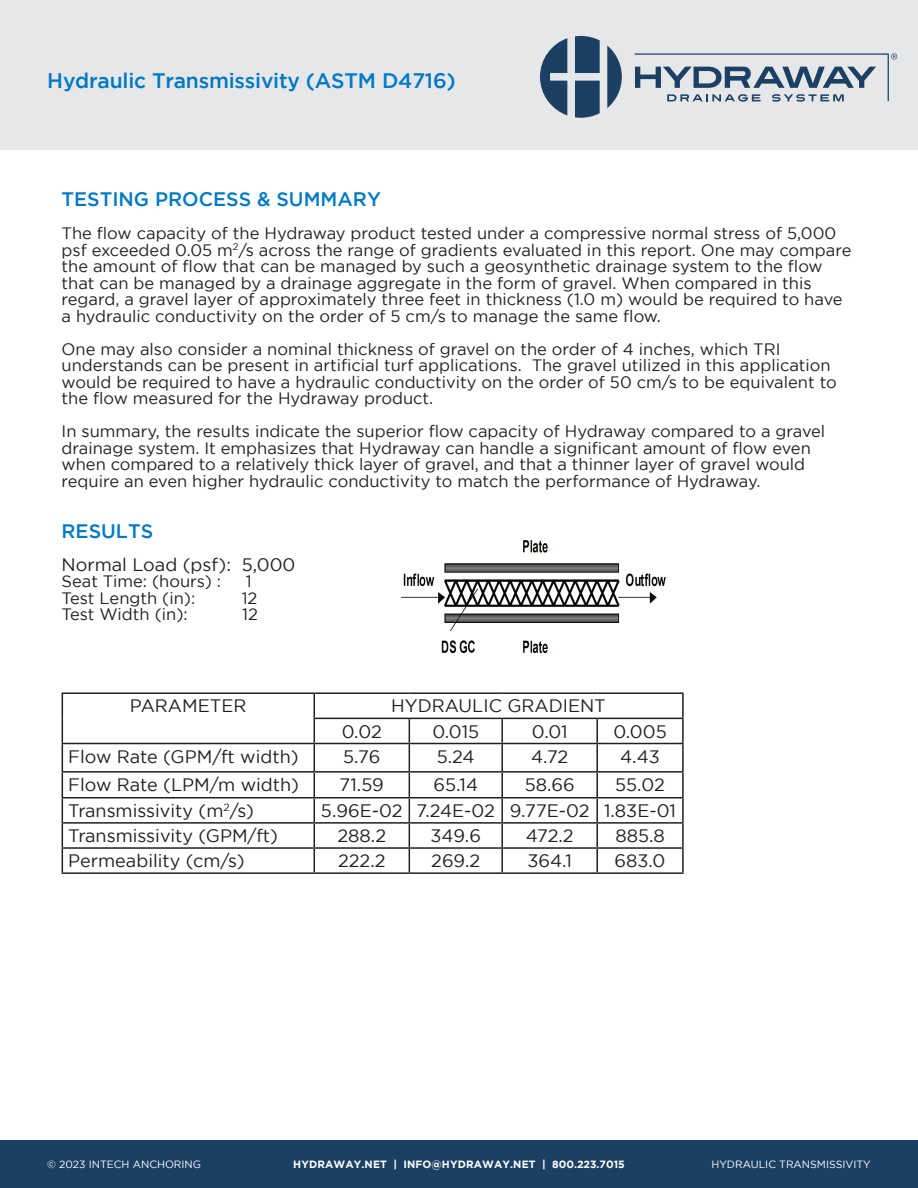
<style>
.page{position:relative;width:918px;height:1188px;background:#fff}
.page>*{position:absolute;margin:0;border:0;box-sizing:border-box;transform-origin:0 0}
.t1{font:500 21px "Gotham";letter-spacing:-.01em;color:#0079c2}
.t2{font:500 19.5px "Gotham";color:#0079c2}
.t3{font:18px "Gotham";color:#231f20}
.t4{font:16.5px/16.5px "Gotham";color:#231f20}
.t5{font:10.5px "Gotham";color:#fff}
.t6{font:700 10.5px "Gotham";letter-spacing:.015em;color:#fff}
</style>
<div class="page">
<div style="left:0;top:1141px;width:918px;height:47px;background:#1b4064"></div>
<hr style="left:62px;top:692px;width:252px;height:2px;background:#231f20">
<hr style="left:314px;top:692px;width:95px;height:2px;background:#231f20">
<hr style="left:409px;top:692px;width:93px;height:2px;background:#231f20">
<hr style="left:502px;top:692px;width:95px;height:2px;background:#231f20">
<hr style="left:597px;top:692px;width:87px;height:2px;background:#231f20">
<hr style="left:682px;top:694px;width:2px;height:24px;background:#231f20">
<hr style="left:314px;top:718px;width:95px;height:1px;background:#231f20">
<hr style="left:409px;top:718px;width:93px;height:1px;background:#231f20">
<hr style="left:502px;top:718px;width:95px;height:1px;background:#231f20">
<hr style="left:501px;top:719px;width:2px;height:24px;background:#231f20">
<hr style="left:597px;top:718px;width:87px;height:1px;background:#231f20">
<hr style="left:596px;top:719px;width:2px;height:24px;background:#231f20">
<hr style="left:682px;top:719px;width:2px;height:24px;background:#231f20">
<hr style="left:62px;top:743px;width:252px;height:1px;background:#231f20">
<hr style="left:314px;top:743px;width:95px;height:1px;background:#231f20">
<hr style="left:409px;top:743px;width:93px;height:1px;background:#231f20">
<hr style="left:502px;top:743px;width:95px;height:1px;background:#231f20">
<hr style="left:501px;top:744px;width:2px;height:27px;background:#231f20">
<hr style="left:597px;top:743px;width:87px;height:1px;background:#231f20">
<hr style="left:596px;top:744px;width:2px;height:27px;background:#231f20">
<hr style="left:682px;top:744px;width:2px;height:27px;background:#231f20">
<hr style="left:62px;top:771px;width:252px;height:2px;background:#231f20">
<hr style="left:314px;top:771px;width:95px;height:2px;background:#231f20">
<hr style="left:409px;top:771px;width:93px;height:2px;background:#231f20">
<hr style="left:502px;top:771px;width:95px;height:2px;background:#231f20">
<hr style="left:501px;top:773px;width:2px;height:24px;background:#231f20">
<hr style="left:597px;top:771px;width:87px;height:2px;background:#231f20">
<hr style="left:596px;top:773px;width:2px;height:24px;background:#231f20">
<hr style="left:682px;top:773px;width:2px;height:24px;background:#231f20">
<hr style="left:62px;top:797px;width:252px;height:1px;background:#231f20">
<hr style="left:314px;top:797px;width:95px;height:1px;background:#231f20">
<hr style="left:409px;top:797px;width:93px;height:1px;background:#231f20">
<hr style="left:502px;top:797px;width:95px;height:1px;background:#231f20">
<hr style="left:501px;top:798px;width:2px;height:24px;background:#231f20">
<hr style="left:597px;top:797px;width:87px;height:1px;background:#231f20">
<hr style="left:596px;top:798px;width:2px;height:24px;background:#231f20">
<hr style="left:682px;top:798px;width:2px;height:24px;background:#231f20">
<hr style="left:62px;top:822px;width:252px;height:2px;background:#231f20">
<hr style="left:314px;top:822px;width:95px;height:2px;background:#231f20">
<hr style="left:409px;top:822px;width:93px;height:2px;background:#231f20">
<hr style="left:502px;top:822px;width:95px;height:2px;background:#231f20">
<hr style="left:501px;top:824px;width:2px;height:23px;background:#231f20">
<hr style="left:597px;top:822px;width:87px;height:2px;background:#231f20">
<hr style="left:596px;top:824px;width:2px;height:23px;background:#231f20">
<hr style="left:682px;top:824px;width:2px;height:23px;background:#231f20">
<hr style="left:62px;top:847px;width:252px;height:2px;background:#231f20">
<svg style="left:62px;top:694px;width:1px;height:178px"></svg>
<hr style="left:314px;top:847px;width:95px;height:2px;background:#231f20">
<svg style="left:314px;top:694px;width:1px;height:178px"></svg>
<hr style="left:409px;top:847px;width:93px;height:2px;background:#231f20">
<svg style="left:409px;top:719px;width:1px;height:153px"></svg>
<hr style="left:502px;top:847px;width:95px;height:2px;background:#231f20">
<hr style="left:501px;top:849px;width:2px;height:23px;background:#231f20">
<hr style="left:597px;top:847px;width:87px;height:2px;background:#231f20">
<hr style="left:596px;top:849px;width:2px;height:23px;background:#231f20">
<hr style="left:682px;top:849px;width:2px;height:23px;background:#231f20">
<hr style="left:62px;top:872px;width:252px;height:2px;background:#231f20">
<hr style="left:314px;top:872px;width:95px;height:2px;background:#231f20">
<hr style="left:409px;top:872px;width:93px;height:2px;background:#231f20">
<hr style="left:502px;top:872px;width:95px;height:2px;background:#231f20">
<hr style="left:597px;top:872px;width:87px;height:2px;background:#231f20">
<div style="left:0;top:0;width:918px;height:149px;background:#e6e7e9"></div>
<svg style="left:540px;top:38px;width:27px;height:77px"></svg>
<svg style="left:575px;top:81px;width:25px;height:37px"></svg>
<svg style="left:607px;top:46px;width:15px;height:62px"></svg>
<svg style="left:575px;top:36px;width:25px;height:37px"></svg>
<svg style="left:635px;top:53px;width:262px;height:49px"></svg>
<img style="left:401px;top:540px;width:265px;height:114px">
<p class="t1" style="left:47px;top:68px;width:410px">Hydraulic Transmissivity (ASTM D4716)</p>
<p class="t2" style="left:62px;top:188px;width:321px">TESTING PROCESS &amp; SUMMARY</p>
<p class="t4" style="left:62px;top:225px;width:791px">The flow capacity of the Hydraway product tested under a compressive normal stress of 5,000 psf exceeded 0.05 m<sup>2</sup>/s across the range of gradients evaluated in this report. One may compare the amount of flow that can be managed by such a geosynthetic drainage system to the flow that can be managed by a drainage aggregate in the form of gravel. When compared in this regard, a gravel layer of approximately three feet in thickness (1.0 m) would be required to have a hydraulic conductivity on the order of 5 cm/s to manage the same flow.</p>
<p class="t4" style="left:62px;top:341px;width:777px">One may also consider a nominal thickness of gravel on the order of 4 inches, which TRI understands can be present in artificial turf applications. The gravel utilized in this application would be required to have a hydraulic conductivity on the order of 50 cm/s to be equivalent to the flow measured for the Hydraway product.</p>
<p class="t4" style="left:62px;top:423px;width:765px">In summary, the results indicate the superior flow capacity of Hydraway compared to a gravel drainage system. It emphasizes that Hydraway can handle a significant amount of flow even when compared to a relatively thick layer of gravel, and that a thinner layer of gravel would require an even higher hydraulic conductivity to match the performance of Hydraway.</p>
<p class="t2" style="left:62px;top:520px;width:93px">RESULTS</p>
<p class="t3" style="left:62px;top:555px;width:235px">Normal Load (psf): 5,000</p>
<p class="t4" style="left:62px;top:573px;width:161px">Seat Time: (hours) :</p>
<p class="t4" style="left:246px;top:573px;width:7px">1</p>
<p class="t4" style="left:62px;top:590px;width:135px">Test Length (in):</p>
<p class="t4" style="left:242px;top:590px;width:17px">12</p>
<p class="t4" style="left:62px;top:606px;width:128px">Test Width (in):</p>
<p class="t4" style="left:242px;top:606px;width:17px">12</p>
<p class="t3" style="left:130px;top:696px;width:118px">PARAMETER</p>
<p class="t3" style="left:391px;top:696px;width:216px">HYDRAULIC GRADIENT</p>
<p class="t3" style="left:342px;top:721px;width:42px">0.02</p>
<p class="t3" style="left:432px;top:721px;width:48px">0.015</p>
<p class="t3" style="left:532px;top:721px;width:37px">0.01</p>
<p class="t3" style="left:613px;top:721px;width:55px">0.005</p>
<p class="t3" style="left:68px;top:746px;width:232px">Flow Rate (GPM/ft width)</p>
<p class="t3" style="left:343px;top:746px;width:39px">5.76</p>
<p class="t3" style="left:437px;top:746px;width:39px">5.24</p>
<p class="t3" style="left:531px;top:746px;width:39px">4.72</p>
<p class="t3" style="left:620px;top:746px;width:41px">4.43</p>
<p class="t3" style="left:68px;top:775px;width:232px">Flow Rate (LPM/m width)</p>
<p class="t3" style="left:340px;top:775px;width:46px">71.59</p>
<p class="t3" style="left:433px;top:775px;width:46px">65.14</p>
<p class="t3" style="left:525px;top:775px;width:52px">58.66</p>
<p class="t3" style="left:615px;top:775px;width:51px">55.02</p>
<p class="t3" style="left:68px;top:801px;width:187px">Transmissivity (m<sup>2</sup>/s)</p>
<p class="t3" style="left:321px;top:801px;width:356px">5.96E-02 7.24E-02 9.77E-02 1.83E-01</p>
<p class="t3" style="left:68px;top:826px;width:211px">Transmissivity (GPM/ft)</p>
<p class="t3" style="left:337px;top:826px;width:50px">288.2</p>
<p class="t3" style="left:431px;top:826px;width:52px">349.6</p>
<p class="t3" style="left:526px;top:826px;width:49px">472.2</p>
<p class="t3" style="left:615px;top:826px;width:51px">885.8</p>
<p class="t3" style="left:68px;top:851px;width:178px">Permeability (cm/s)</p>
<p class="t3" style="left:338px;top:851px;width:49px">222.2</p>
<p class="t3" style="left:431px;top:851px;width:50px">269.2</p>
<p class="t3" style="left:527px;top:851px;width:46px">364.1</p>
<p class="t3" style="left:615px;top:851px;width:52px">683.0</p>
<p class="t5" style="left:47px;top:1159px;width:155px">© 2023 INTECH ANCHORING</p>
<p class="t6" style="left:293px;top:1158px;width:333px">HYDRAWAY.NET | INFO@HYDRAWAY.NET | 800.223.7015</p>
<p class="t5" style="left:711px;top:1159px;width:161px">HYDRAULIC TRANSMISSIVITY</p>
</div>
